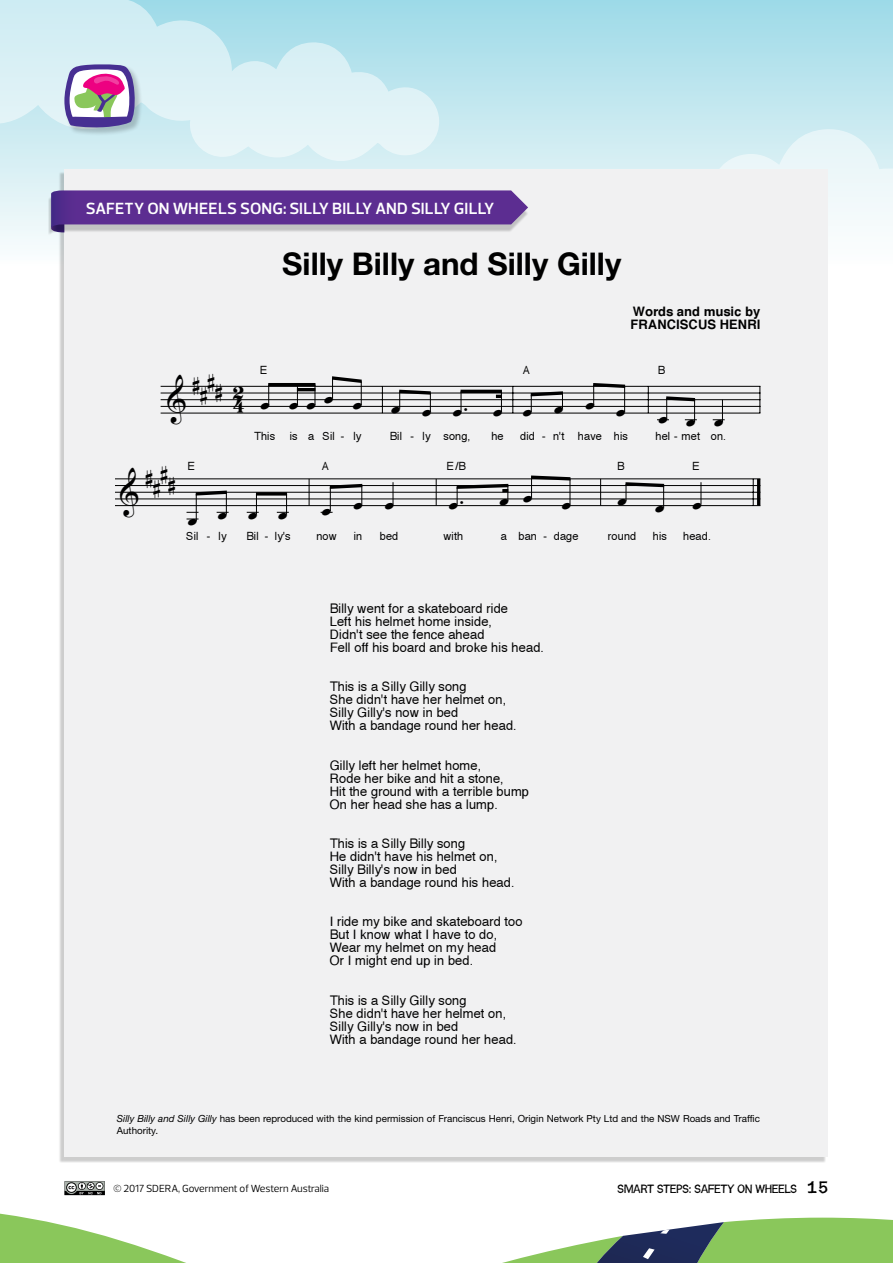
<style>
.page{position:relative;width:893px;height:1263px;background:#fff}
.page>*{position:absolute;margin:0;border:0;box-sizing:border-box;transform-origin:0 0}
.t1{font:31.35px "Helvetica Bold+T42+DZWZNY";color:#000}
.t2{font:700 31.35px "Helvetica Neue";color:#000}
.t3{font:26.7px "Maestro+T42+MUAPXY";letter-spacing:.83em;color:#000}
.t4{font:600 16.5px "Prelo";letter-spacing:.015em;color:#fff}
.t5{font:13.05px/13px "Helvetica+T42+DVEWSD";color:#000}
.t6{font:13.05px/13.2px "Helvetica Bold+T42+DZWZNY";color:#000}
.t7{font:300 12px "Franklin Gothic Hand";color:#000}
.t8{font:11.1px "Helvetica+T42+DVEWSD";color:#000}
.t9{font:10.5px "Prelo";color:#000}
.t10{font:9.75px/11.7px "Helvetica Neue";color:#000}
.s1{font-style:italic}
.s2{font-size:21px}
</style>
<div class="page">
<div style="left:0;top:0;width:893px;height:266px;background:linear-gradient(to bottom,#9edae7,#fbfcfc)"></div>
<svg style="left:662px;top:128px;width:231px;height:138px"></svg>
<svg style="left:0;top:1214px;width:186px;height:49px"></svg>
<svg style="left:502px;top:1217px;width:391px;height:46px"></svg>
<div style="left:64px;top:169px;width:764px;height:987px;background:#f1f1f2"></div>
<svg style="left:51px;top:190px;width:477px;height:76px"></svg>
<svg style="left:64px;top:1181px;width:41px;height:15px"></svg>
<svg style="left:115px;top:376px;width:646px;height:146px"></svg>
<svg style="left:0;top:0;width:440px;height:163px;background:#cbe5ee"></svg>
<p class="t4" style="left:86px;top:198px;width:410px">SAFETY ON WHEELS SONG: SILLY BILLY AND SILLY GILLY</p>
<h1 class="t2" style="left:282px;top:244px;width:340px">Silly Billy and Silly Gilly</h1>
<h1 class="t1" style="left:219px;top:257px;width:438px">Silly Billy and Silly Gilly song</h1>
<p class="t6" style="left:631px;top:306px;width:131px">Words and music by<br>FRANCISCUS HENRI</p>
<h2 class="t3" style="left:167px;top:382px;width:20px">&amp;</h2>
<h2 class="t3" style="left:193px;top:366px;width:15px">##</h2>
<h2 class="t3" style="left:208px;top:363px;width:15px">##</h2>
<h2 class="t3" style="left:233px;top:368px;width:12px">2</h2>
<h2 class="t3" style="left:233px;top:382px;width:13px">4</h2>
<p class="t8" style="left:260px;top:365px;width:9px">E</p>
<p class="t8" style="left:522px;top:365px;width:9px">A</p>
<p class="t8" style="left:658px;top:365px;width:9px">B</p>
<h2 class="t3" style="left:261px;top:382px;width:103px">œ œœœ œ</h2>
<h2 class="t3" style="left:523px;top:387px;width:103px">œœœœ</h2>
<h2 class="t3" style="left:392px;top:388px;width:112px">œœœ. œ</h2>
<p class="t8" style="left:390px;top:432px;width:14px">Bil</p>
<p class="t8" style="left:423px;top:432px;width:50px">ly song,</p>
<p class="t8" style="left:491px;top:432px;width:14px">he</p>
<h2 class="t3" style="left:659px;top:398px;width:66px">œœœ</h2>
<p class="t8" style="left:254px;top:432px;width:23px">This</p>
<p class="t8" style="left:290px;top:432px;width:47px">is a Sil</p>
<p class="t8" style="left:353px;top:432px;width:10px">ly</p>
<p class="t8" style="left:341px;top:432px;width:5px">-</p>
<p class="t8" style="left:411px;top:432px;width:5px">-</p>
<p class="t8" style="left:542px;top:432px;width:5px">-</p>
<p class="t8" style="left:655px;top:432px;width:72px">hel met on.</p>
<p class="t8" style="left:674px;top:432px;width:5px">-</p>
<p class="t8" style="left:520px;top:432px;width:16px">did</p>
<p class="t8" style="left:553px;top:432px;width:77px">n't have his</p>
<h2 class="t3" style="left:120px;top:474px;width:20px">&amp;</h2>
<h2 class="t3" style="left:146px;top:459px;width:15px">##</h2>
<h2 class="t3" style="left:161px;top:456px;width:15px">##</h2>
<p class="t8" style="left:187px;top:462px;width:9px">E</p>
<h2 class="t3" style="left:188px;top:491px;width:100px">œœœœ</h2>
<p class="t8" style="left:321px;top:462px;width:9px">A</p>
<h2 class="t3" style="left:322px;top:481px;width:73px">œœœ</h2>
<p class="t8" style="left:447px;top:462px;width:21px">E/B</p>
<h2 class="t3" style="left:449px;top:478px;width:123px">œ. œœ œ</h2>
<p class="t8" style="left:617px;top:462px;width:9px">B</p>
<p class="t8" style="left:692px;top:462px;width:9px">E</p>
<h2 class="t3" style="left:618px;top:481px;width:85px">œœœ</h2>
<p class="t8" style="left:186px;top:532px;width:14px">Sil</p>
<p class="t8" style="left:219px;top:532px;width:10px">ly</p>
<p class="t8" style="left:246px;top:532px;width:14px">Bil</p>
<p class="t8" style="left:275px;top:532px;width:17px">ly's</p>
<p class="t8" style="left:207px;top:532px;width:5px">-</p>
<p class="t8" style="left:265px;top:532px;width:5px">-</p>
<p class="t8" style="left:544px;top:532px;width:5px">-</p>
<p class="t8" style="left:608px;top:532px;width:30px">round</p>
<p class="t8" style="left:653px;top:532px;width:16px">his</p>
<p class="t8" style="left:683px;top:532px;width:29px">head.</p>
<p class="t8" style="left:316px;top:532px;width:22px">now</p>
<p class="t8" style="left:354px;top:532px;width:10px">in</p>
<p class="t8" style="left:380px;top:532px;width:20px">bed</p>
<p class="t8" style="left:443px;top:532px;width:21px">with</p>
<p class="t8" style="left:501px;top:532px;width:38px">a ban</p>
<p class="t8" style="left:554px;top:532px;width:26px">dage</p>
<p class="t5" style="left:330px;top:603px;width:216px">Billy went for a skateboard ride<br>Left his helmet home inside,<br>Didn't see the fence ahead<br>Fell off his board and broke his head.</p>
<p class="t5" style="left:330px;top:681px;width:189px">This is a Silly Gilly song<br>She didn't have her helmet on,<br>Silly Gilly's now in bed<br>With a bandage round her head.</p>
<p class="t5" style="left:330px;top:760px;width:201px">Gilly left her helmet home,<br>Rode her bike and hit a stone,<br>Hit the ground with a terrible bump<br>On her head she has a lump.</p>
<p class="t5" style="left:330px;top:838px;width:186px">This is a Silly Billy song<br>He didn't have his helmet on,<br>Silly Billy's now in bed<br>With a bandage round his head.</p>
<p class="t5" style="left:330px;top:916px;width:194px">I ride my bike and skateboard too<br>But I know what I have to do,<br>Wear my helmet on my head<br>Or I might end up in bed.</p>
<p class="t5" style="left:330px;top:995px;width:189px">This is a Silly Gilly song<br>She didn't have her helmet on,<br>Silly Gilly's now in bed<br>With a bandage round her head.</p>
<p class="t10" style="left:117px;top:1112px;width:645px"><span class="s1">Silly Billy and Silly Gilly</span> has been reproduced with the kind permission of Franciscus Henri, Origin Network Pty Ltd and the NSW Roads and Traffic<br>Authority.</p>
<p class="t9" style="left:113px;top:1182px;width:217px">© 2017 SDERA, Government of Western Australia</p>
<p class="t7" style="left:618px;top:1181px;width:212px">SMART STEPS: SAFETY ON WHEELS <span class="s2">15</span></p>
</div>
